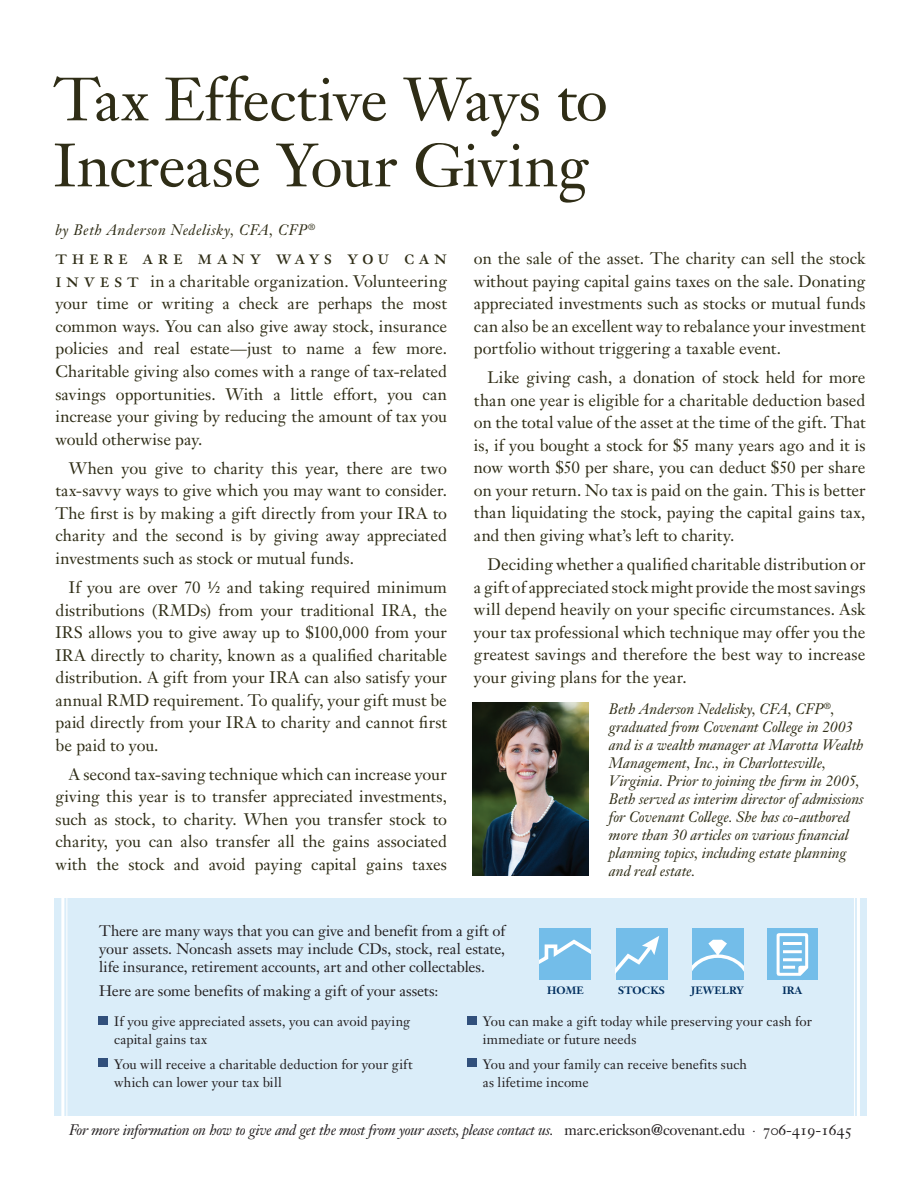
<style>
.page{position:relative;width:918px;height:1188px;background:#fff}
.page>*{position:absolute;margin:0;border:0;box-sizing:border-box;transform-origin:0 0}
.t1{font:60px/66px "Janson Text LT Std";letter-spacing:-.015em;color:#2f2d16}
.t2{font:21px "Janson Text LT Std";letter-spacing:.22em;color:#2f2d16}
.t3{font:16.5px/22.5px "Janson Text LT Std";color:#2f2d16;text-align:justify}
.t4{font:italic 15px/18px "Janson Text LT Std";color:#2f2d16}
.t5{font:15px/18px "Janson Text LT Std";letter-spacing:-.005em;color:#231f20;text-align:justify}
.t6{font:italic 15px "Janson Text LT Std";letter-spacing:-.02em;color:#231f20}
.t7{font:italic 15px "Janson Text LT Std";letter-spacing:.04em;color:#2f2d16}
.t8{font:13.5px/18px "Janson Text LT Std";letter-spacing:.005em;color:#231f20}
.t9{font:700 10.5px "Janson Text LT Std";letter-spacing:.01em;color:#002e5e}
.s1{font-size:21px}
.s2{font-style:normal}
</style>
<div class="page">
<div style="left:66px;top:898px;width:789px;height:218px;background:#daedf9"></div>
<div style="left:539px;top:929px;width:52px;height:51px;background:#73bde9"></div>
<svg style="left:539px;top:939px;width:52px;height:25px"></svg>
<div style="left:616px;top:929px;width:51px;height:51px;background:#73bde9"></div>
<svg style="left:616px;top:936px;width:43px;height:37px"></svg>
<div style="left:692px;top:929px;width:52px;height:51px;background:#73bde9"></div>
<svg style="left:692px;top:940px;width:52px;height:32px"></svg>
<div style="left:767px;top:929px;width:51px;height:51px;background:#73bde9"></div>
<div style="left:99px;top:1016px;width:9px;height:8px;background:#31507c"></div>
<div style="left:99px;top:1058px;width:9px;height:9px;background:#31507c"></div>
<div style="left:467px;top:1016px;width:9px;height:8px;background:#31507c"></div>
<div style="left:467px;top:1058px;width:9px;height:9px;background:#31507c"></div>
<div style="left:777px;top:933px;width:31px;height:43px;border:3px solid #fff"></div>
<hr style="left:783px;top:942px;width:19px;height:3px;background:#fff">
<hr style="left:783px;top:950px;width:19px;height:3px;background:#fff">
<hr style="left:783px;top:958px;width:19px;height:3px;background:#fff">
<svg style="left:783px;top:962px;width:34px;height:23px"></svg>
<img style="left:472px;top:702px;width:117px;height:173px">
<h1 class="t1" style="left:54px;top:66px;width:556px">Tax Effective Ways to<br>Increase Your Giving</h1>
<p class="t7" style="left:55px;top:221px;width:261px">by Beth Anderson Nedelisky, CFA, CFP<sup>®</sup></p>
<p class="t2" style="left:55px;top:244px;width:393px">there are many ways you can</p>
<p class="t3" style="left:55px;top:270px;width:393px"><span class="s1">i n v e s t</span> in a charitable organization. Volunteering your time or writing a check are perhaps the most common ways. You can also give away stock, insurance policies and real estate—just to name a few more.<br>Charitable giving also comes with a range of tax-related savings opportunities. With a little effort, you can increase your giving by reducing the amount of tax you would otherwise pay.</p>
<p class="t3" style="left:55px;top:457px;width:393px;text-indent:13px">When you give to charity this year, there are two tax-savvy ways to give which you may want to consider.<br>The first is by making a gift directly from your IRA to charity and the second is by giving away appreciated investments such as stock or mutual funds.</p>
<p class="t3" style="left:55px;top:576px;width:393px;text-indent:13px">If you are over 70 ½ and taking required minimum distributions (RMDs) from your traditional IRA, the IRS allows you to give away up to $100,000 from your IRA directly to charity, known as a qualified charitable distribution. A gift from your IRA can also satisfy your annual RMD requirement. To qualify, your gift must be paid directly from your IRA to charity and cannot first be paid to you.</p>
<p class="t3" style="left:55px;top:763px;width:393px;text-indent:13px">A second tax-saving technique which can increase your giving this year is to transfer appreciated investments, such as stock, to charity. When you transfer stock to charity, you can also transfer all the gains associated with the stock and avoid paying capital gains taxes</p>
<p class="t3" style="left:474px;top:247px;width:393px">on the sale of the asset. The charity can sell the stock without paying capital gains taxes on the sale. Donating appreciated investments such as stocks or mutual funds can also be an excellent way to rebalance your investment portfolio without triggering a taxable event.</p>
<p class="t3" style="left:474px;top:366px;width:393px;text-indent:13px">Like giving cash, a donation of stock held for more than one year is eligible for a charitable deduction based on the total value of the asset at the time of the gift. That is, if you bought a stock for $5 many years ago and it is now worth $50 per share, you can deduct $50 per share on your return. No tax is paid on the gain. This is better than liquidating the stock, paying the capital gains tax, and then giving what’s left to charity.</p>
<p class="t3" style="left:474px;top:553px;width:393px;text-indent:13px">Deciding whether a qualified charitable distribution or a gift of appreciated stock might provide the most savings will depend heavily on your specific circumstances. Ask your tax professional which technique may offer you the greatest savings and therefore the best way to increase your giving plans for the year.</p>
<p class="t4" style="left:609px;top:700px;width:256px">Beth Anderson Nedelisky, CFA, CFP<sup>®</sup>, graduated from Covenant College in 2003 and is a wealth manager at Marotta Wealth Management, Inc., in Charlottesville, Virginia. Prior to joining the firm in 2005, Beth served as interim director of admissions for Covenant College. She has co-authored more than 30 articles on various financial planning topics, including estate planning and real estate.</p>
<p class="t5" style="left:99px;top:921px;width:407px">There are many ways that you can give and benefit from a gift of your assets. Noncash assets may include CDs, stock, real estate, life insurance, retirement accounts, art and other collectables.</p>
<p class="t5" style="left:99px;top:982px;width:341px">Here are some benefits of making a gift of your assets:</p>
<p class="t9" style="left:547px;top:984px;width:38px">HOME</p>
<p class="t9" style="left:618px;top:984px;width:48px">STOCKS</p>
<p class="t9" style="left:691px;top:984px;width:54px">JEWELRY</p>
<p class="t9" style="left:783px;top:984px;width:21px">IRA</p>
<p class="t8" style="left:114px;top:1012px;width:297px">If you give appreciated assets, you can avoid paying capital gains tax</p>
<p class="t8" style="left:114px;top:1055px;width:300px">You will receive a charitable deduction for your gift which can lower your tax bill</p>
<p class="t8" style="left:483px;top:1012px;width:331px">You can make a gift today while preserving your cash for immediate or future needs</p>
<p class="t8" style="left:483px;top:1055px;width:266px">You and your family can receive benefits such as lifetime income</p>
<p class="t6" style="left:69px;top:1121px;width:678px">For more information on how to give and get the most from your assets, please contact us. <span class="s2">marc.erickson@covenant.edu</span></p>
<p class="t5" style="left:753px;top:1121px;width:101px"><sup>•</sup> 706-419-1645</p>
</div>
